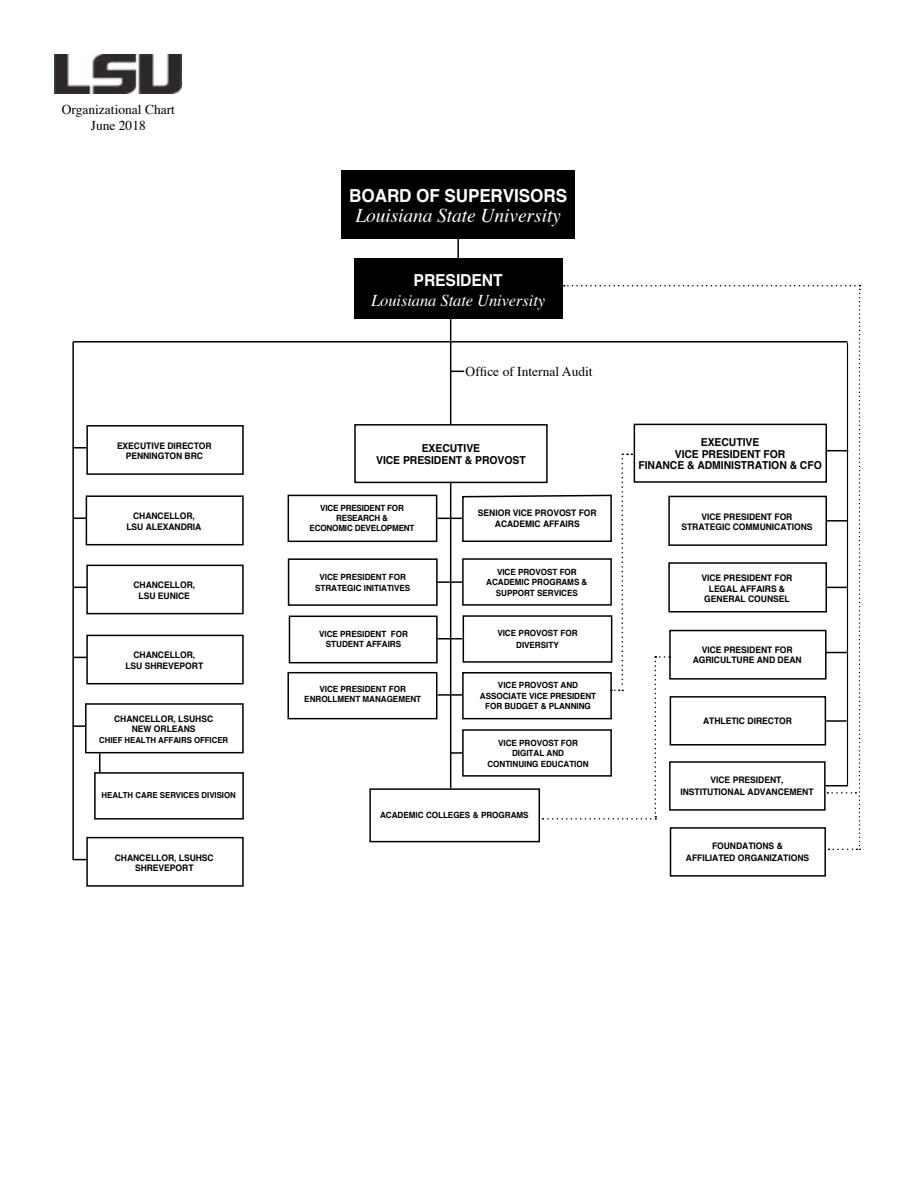
<style>
.page{position:relative;width:918px;height:1188px;background:#fff}
.page>*{position:absolute;margin:0;border:0;box-sizing:border-box;transform-origin:0 0}
.t1{font:italic 19.5px "Times";letter-spacing:-.005em;color:#fff}
.t2{font:700 18px "Helvetica";letter-spacing:-.005em;color:#fff;scale:.95 1}
.t3{font:italic 16.5px/19.6px "Times";letter-spacing:-.005em;color:#fff;text-align:center}
.t4{font:13.5px/16.2px "Times";color:#000;text-align:center}
.t5{font:700 10.95px/12px "Helvetica";letter-spacing:-.005em;color:#000;text-align:center;scale:.95 1}
.t6{font:700 9px/10.5px "Helvetica";letter-spacing:-.005em;color:#000;text-align:center;scale:.95 1}
.t7{font:700 8.55px/10.5px "Helvetica";letter-spacing:-.005em;color:#000;text-align:center;scale:.95 1}
.t8{font:700 8.55px/10.2px "Helvetica";letter-spacing:-.025em;color:#000;text-align:center;scale:.95 1}
.t9{font:700 8.25px "Helvetica";letter-spacing:-.005em;color:#000;scale:.95 1}
.s1{font-family:"Helvetica";font-weight:700;font-style:normal}
</style>
<div class="page">
<img style="left:54px;top:54px;width:128px;height:39px">
<div style="left:354px;top:258px;width:208px;height:61px;background:#000"></div>
<div style="left:288px;top:495px;width:149px;height:47px;border:2px solid #000"></div>
<div style="left:289px;top:616px;width:149px;height:47px;border:2px solid #000"></div>
<div style="left:288px;top:558px;width:150px;height:48px;border:2px solid #000"></div>
<div style="left:354px;top:424px;width:194px;height:59px;border:2px solid #000"></div>
<div style="left:287px;top:672px;width:150px;height:47px;border:2px solid #000"></div>
<div style="left:341px;top:171px;width:234px;height:68px;background:#000"></div>
<div style="left:86px;top:425px;width:158px;height:50px;border:2px solid #000"></div>
<svg style="left:74px;top:447px;width:12px;height:2px"></svg>
<div style="left:86px;top:495px;width:158px;height:50px;border:2px solid #000"></div>
<svg style="left:74px;top:518px;width:12px;height:1px"></svg>
<div style="left:86px;top:565px;width:158px;height:49px;border:2px solid #000"></div>
<svg style="left:74px;top:587px;width:13px;height:1px"></svg>
<div style="left:86px;top:635px;width:158px;height:49px;border:2px solid #000"></div>
<svg style="left:74px;top:657px;width:13px;height:1px"></svg>
<div style="left:85px;top:703px;width:159px;height:50px;border:2px solid #000"></div>
<svg style="left:74px;top:725px;width:12px;height:2px"></svg>
<div style="left:86px;top:837px;width:158px;height:50px;border:2px solid #000"></div>
<svg style="left:74px;top:859px;width:13px;height:1px"></svg>
<div style="left:369px;top:788px;width:171px;height:54px;border:2px solid #000"></div>
<svg style="left:457px;top:239px;width:2px;height:19px"></svg>
<hr style="left:72px;top:342px;width:2px;height:518px;background:#000">
<div style="left:670px;top:827px;width:156px;height:50px;border:2px solid #000"></div>
<div style="left:94px;top:772px;width:150px;height:48px;border:2px solid #000"></div>
<svg style="left:99px;top:753px;width:1px;height:20px"></svg>
<hr style="left:73px;top:341px;width:774px;height:2px;background:#000">
<svg style="left:437px;top:285px;width:423px;height:565px"></svg>
<h1 class="t4" style="left:62px;top:100px;width:115px">Organizational Chart<br>June 2018</h1>
<h4 class="t6" style="left:117px;top:441px;width:101px">EXECUTIVE DIRECTOR<br>PENNINGTON BRC</h4>
<h4 class="t6" style="left:126px;top:511px;width:80px">CHANCELLOR,<br>LSU ALEXANDRIA</h4>
<h4 class="t6" style="left:133px;top:580px;width:67px">CHANCELLOR,<br>LSU EUNICE</h4>
<h4 class="t6" style="left:125px;top:650px;width:83px">CHANCELLOR,<br>LSU SHREVEPORT</h4>
<h4 class="t6" style="left:114px;top:714px;width:106px">CHANCELLOR, LSUHSC<br>NEW ORLEANS</h4>
<h4 class="t9" style="left:99px;top:733px;width:137px">CHIEF HEALTH AFFAIRS OFFICER</h4>
<p class="t9" style="left:102px;top:789px;width:143px">HEALTH CARE SERVICES DIVISION</p>
<h4 class="t6" style="left:115px;top:852px;width:106px">CHANCELLOR, LSUHSC<br>SHREVEPORT</h4>
<h2 class="t2" style="left:349px;top:181px;width:231px">BOARD OF SUPERVISORS</h2>
<h2 class="t1" style="left:355px;top:198px;width:207px">Louisiana State University</h2>
<h3 class="t3" style="left:371px;top:270px;width:175px"><span class="s1">PRESIDENT<br></span>Louisiana State University</h3>
<p class="t4" style="left:466px;top:362px;width:129px">Office of Internal Audit</p>
<h4 class="t5" style="left:376px;top:442px;width:159px">EXECUTIVE<br>VICE PRESIDENT &amp; PROVOST</h4>
<h5 class="t8" style="left:310px;top:503px;width:112px">VICE PRESIDENT FOR<br>RESEARCH &amp;<br>ECONOMIC DEVELOPMENT</h5>
<h5 class="t7" style="left:315px;top:572px;width:102px">VICE PRESIDENT FOR<br>STRATEGIC INITIATIVES</h5>
<h5 class="t7" style="left:319px;top:629px;width:95px">VICE PRESIDENT FOR<br>STUDENT AFFAIRS</h5>
<h5 class="t7" style="left:304px;top:683px;width:125px">VICE PRESIDENT FOR<br>ENROLLMENT MANAGEMENT</h5>
<h5 class="t6" style="left:478px;top:508px;width:127px">SENIOR VICE PROVOST FOR<br>ACADEMIC AFFAIRS</h5>
<h5 class="t7" style="left:486px;top:567px;width:108px">VICE PROVOST FOR<br>ACADEMIC PROGRAMS &amp;<br>SUPPORT SERVICES</h5>
<h5 class="t7" style="left:497px;top:628px;width:86px;line-height:12px">VICE PROVOST FOR<br>DIVERSITY</h5>
<h5 class="t7" style="left:498px;top:680px;width:86px">VICE PROVOST AND</h5>
<h5 class="t7" style="left:485px;top:701px;width:113px">FOR BUDGET &amp; PLANNING</h5>
<h5 class="t7" style="left:487px;top:737px;width:108px">VICE PROVOST FOR<br>DIGITAL AND<br>CONTINUING EDUCATION</h5>
<h5 class="t7" style="left:480px;top:691px;width:124px">ASSOCIATE VICE PRESIDENT</h5>
<p class="t7" style="left:380px;top:810px;width:158px">ACADEMIC COLLEGES &amp; PROGRAMS</p>
<h4 class="t5" style="left:638px;top:436px;width:195px">EXECUTIVE<br>VICE PRESIDENT FOR<br>FINANCE &amp; ADMINISTRATION &amp; CFO</h4>
<h5 class="t6" style="left:702px;top:511px;width:97px">VICE PRESIDENT FOR</h5>
<h5 class="t6" style="left:681px;top:522px;width:139px">STRATEGIC COMMUNICATIONS</h5>
<h5 class="t6" style="left:702px;top:573px;width:97px">VICE PRESIDENT FOR<br>LEGAL AFFAIRS &amp;<br>GENERAL COUNSEL</h5>
<h5 class="t6" style="left:693px;top:644px;width:116px">VICE PRESIDENT FOR<br>AGRICULTURE AND DEAN</h5>
<h5 class="t6" style="left:703px;top:715px;width:95px">ATHLETIC DIRECTOR</h5>
<h5 class="t6" style="left:680px;top:774px;width:142px;line-height:12px">VICE PRESIDENT,<br>INSTITUTIONAL ADVANCEMENT</h5>
<h4 class="t6" style="left:686px;top:840px;width:131px;line-height:12px">FOUNDATIONS &amp;<br>AFFILIATED ORGANIZATIONS</h4>
</div>
